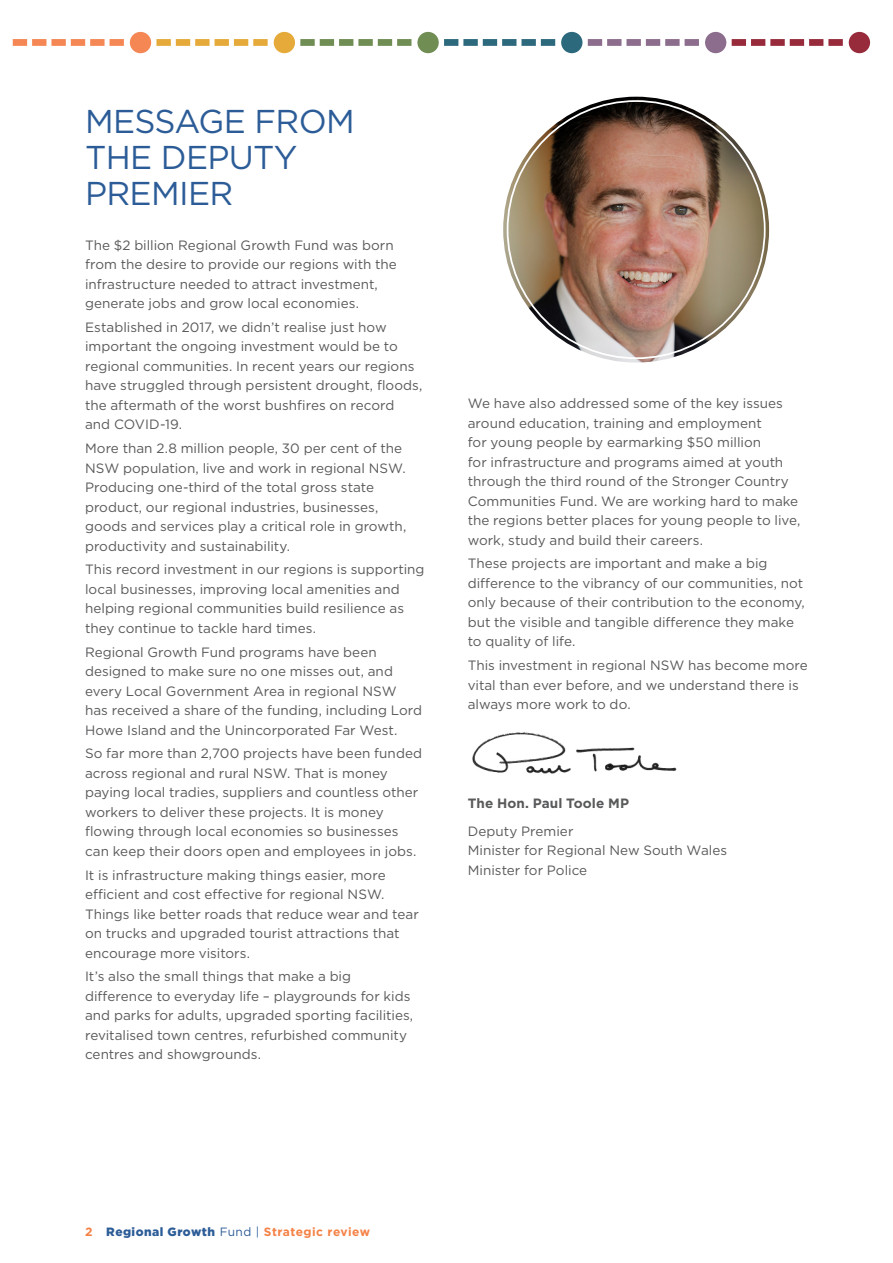
<style>
.page{position:relative;width:893px;height:1263px;background:#fff}
.page>*{position:absolute;margin:0;border:0;box-sizing:border-box;transform-origin:0 0}
.t1{font:33px/36px "Gotham";letter-spacing:-.02em;color:#2c5c97}
.t2{font:13.5px/19.5px "Gotham";color:#58595b}
.t3{font:700 13.5px "Gotham";letter-spacing:.005em;color:#58595b}
.t4{font:700 12px "Gotham";letter-spacing:.035em;color:#f58145}
.s1{font-weight:900;color:#2c5c97}
.s2{font-weight:400;color:#2c5c97}
</style>
<div class="page">
<svg style="left:732px;top:39px;width:111px;height:7px"></svg>
<div style="left:705px;top:32px;width:21px;height:21px;background:#8c6d8d;border-radius:50%"></div>
<div style="left:849px;top:32px;width:21px;height:21px;background:#972b3b;border-radius:50%"></div>
<svg style="left:588px;top:39px;width:111px;height:7px"></svg>
<div style="left:561px;top:32px;width:21px;height:21px;background:#2d697d;border-radius:50%"></div>
<svg style="left:444px;top:39px;width:111px;height:7px"></svg>
<div style="left:417px;top:32px;width:22px;height:21px;background:#708d54;border-radius:50%"></div>
<svg style="left:300px;top:39px;width:111px;height:7px"></svg>
<div style="left:274px;top:32px;width:21px;height:21px;background:#e5aa3a;border-radius:50%"></div>
<svg style="left:156px;top:39px;width:112px;height:7px"></svg>
<div style="left:130px;top:32px;width:21px;height:21px;background:#f58754;border-radius:50%"></div>
<svg style="left:13px;top:39px;width:111px;height:7px"></svg>
<img style="left:503px;top:97px;width:266px;height:266px;border-radius:133px">
<img style="left:472px;top:732px;width:205px;height:42px">
<h2 class="t1" style="left:85px;top:102px;width:271px">MESSAGE FROM<br>THE DEPUTY<br>PREMIER</h2>
<p class="t2" style="left:85px;top:235px;width:313px">The $2 billion Regional Growth Fund was born from the desire to provide our regions with the infrastructure needed to attract investment, generate jobs and grow local economies.</p>
<p class="t2" style="left:85px;top:317px;width:339px">Established in 2017, we didn’t realise just how important the ongoing investment would be to regional communities. In recent years our regions have struggled through persistent drought, foods, the aftermath of the worst bushfres on record and COVID-19.</p>
<p class="t2" style="left:85px;top:438px;width:323px">More than 2.8 million people, 30 per cent of the NSW population, live and work in regional NSW.<br>Producing one-third of the total gross state product, our regional industries, businesses, goods and services play a critical role in growth, productivity and sustainability.</p>
<p class="t2" style="left:85px;top:560px;width:341px">This record investment in our regions is supporting local businesses, improving local amenities and helping regional communities build resilience as they continue to tackle hard times.</p>
<p class="t2" style="left:85px;top:642px;width:339px">Regional Growth Fund programs have been designed to make sure no one misses out, and every Local Government Area in regional NSW has received a share of the funding, including Lord Howe Island and the Unincorporated Far West.</p>
<p class="t2" style="left:85px;top:744px;width:338px">So far more than 2,700 projects have been funded across regional and rural NSW. That is money paying local tradies, suppliers and countless other workers to deliver these projects. It is money fowing through local economies so businesses can keep their doors open and employees in jobs.</p>
<p class="t2" style="left:85px;top:865px;width:335px">It is infrastructure making things easier, more efcient and cost efective for regional NSW.<br>Things like better roads that reduce wear and tear on trucks and upgraded tourist attractions that encourage more visitors.</p>
<p class="t2" style="left:85px;top:966px;width:330px">It’s also the small things that make a big diference to everyday life – playgrounds for kids and parks for adults, upgraded sporting facilities, revitalised town centres, refurbished community centres and showgrounds.</p>
<p class="t2" style="left:468px;top:393px;width:334px">We have also addressed some of the key issues around education, training and employment<br>for young people by earmarking $50 million<br>for infrastructure and programs aimed at youth through the third round of the Stronger Country Communities Fund. We are working hard to make the regions better places for young people to live, work, study and build their careers.</p>
<p class="t2" style="left:468px;top:554px;width:339px">These projects are important and make a big diference to the vibrancy of our communities, not only because of their contribution to the economy, but the visible and tangible diference they make to quality of life.</p>
<p class="t2" style="left:468px;top:655px;width:342px">This investment in regional NSW has become more vital than ever before, and we understand there is always more work to do.</p>
<p class="t3" style="left:468px;top:794px;width:163px">The Hon. Paul Toole MP</p>
<p class="t2" style="left:468px;top:821px;width:261px">Deputy Premier<br>Minister for Regional New South Wales<br>Minister for Police</p>
<p class="t4" style="left:85px;top:1223px;width:287px">2 <span class="s1">Regional Growth</span> <span class="s2">Fund |</span> Strategic review</p>
</div>
